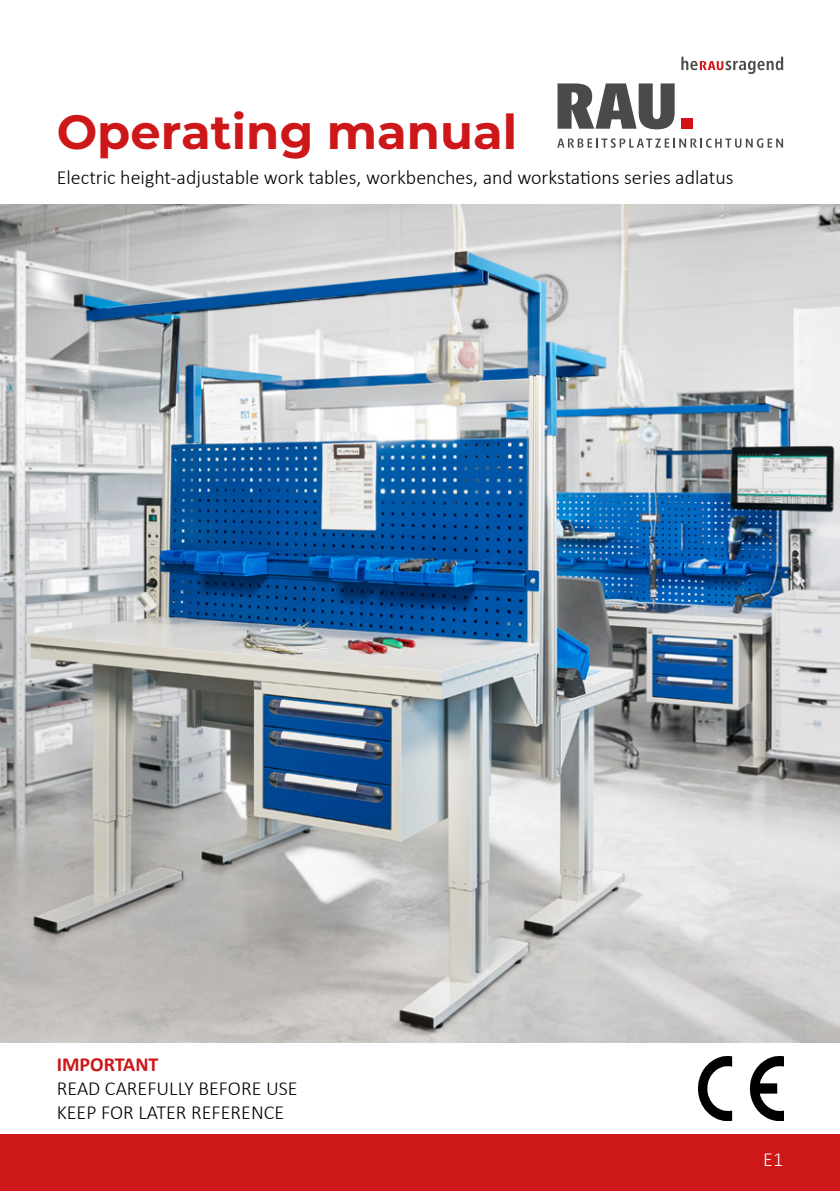
<style>
.page{position:relative;width:840px;height:1191px;background:#fff}
.page>*{position:absolute;margin:0;border:0;box-sizing:border-box;transform-origin:0 0}
.t1{font:700 48px "Montserrat";color:#cd1719}
.t2{font:300 20px/24px "Calibri";color:#000}
.t3{font:700 20px "Calibri";color:#cd1719}
.t4{font:300 20px "Calibri";color:#fff}
</style>
<div class="page">
<div style="left:0;top:1134px;width:839px;height:57px;background:#cd1719"></div>
<img style="left:698px;top:1056px;width:84px;height:64px">
<img style="left:0;top:204px;width:839px;height:838px">
<div style="left:681px;top:118px;width:11px;height:11px;background:#d51317"></div>
<svg style="left:557px;top:83px;width:117px;height:46px"></svg>
<svg style="left:681px;top:57px;width:101px;height:17px"></svg>
<svg style="left:557px;top:138px;width:225px;height:10px"></svg>
<h1 class="t1" style="left:57px;top:97px;width:462px">Operating manual</h1>
<p class="t2" style="left:57px;top:165px;width:677px">Electric height-adjustable work tables, workbenches, and workstations series adlatus</p>
<p class="t3" style="left:57px;top:1050px;width:103px">IMPORTANT</p>
<p class="t2" style="left:57px;top:1076px;width:242px">READ CAREFULLY BEFORE USE<br>KEEP FOR LATER REFERENCE</p>
<p class="t4" style="left:762px;top:1147px;width:21px">E1</p>
</div>
